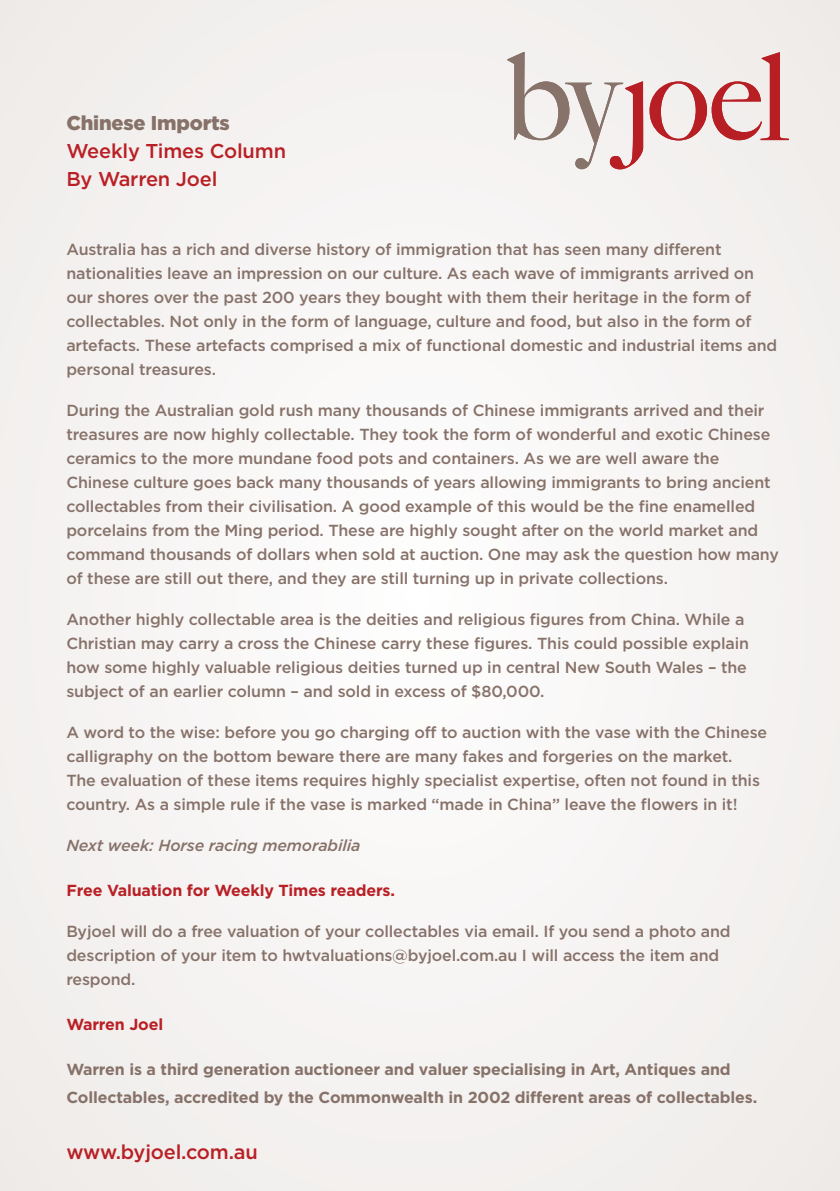
<style>
.page{position:relative;width:840px;height:1191px;background:#fff}
.page>*{position:absolute;margin:0;border:0;box-sizing:border-box;transform-origin:0 0}
.t1{font:500 20px/28px "Gotham";letter-spacing:-.01em;color:#b92025}
.t2{font:500 16px/24px "Gotham";letter-spacing:-.01em;color:#877269}
.t3{font:700 16px/28px "Gotham";letter-spacing:-.01em;color:#877269}
.t4{font:700 16px "Gotham";letter-spacing:-.01em;color:#b92026}
.t5{font:italic 500 16px "Gotham";letter-spacing:-.01em;color:#877269}
.s1{font-weight:900;color:#877269}
</style>
<div class="page">
<div style="left:0;top:0;width:839px;height:1191px;background:#f5f3f2"></div>
<svg style="left:507px;top:52px;width:135px;height:117px"></svg>
<svg style="left:649px;top:52px;width:139px;height:88px"></svg>
<p class="t1" style="left:66px;top:108px;width:221px"><span class="s1">Chinese Imports<br></span>Weekly Times Column<br>By Warren Joel</p>
<p class="t2" style="left:66px;top:236px;width:712px">Australia has a rich and diverse history of immigration that has seen many different nationalities leave an impression on our culture. As each wave of immigrants arrived on our shores over the past 200 years they bought with them their heritage in the form of collectables. Not only in the form of language, culture and food, but also in the form of artefacts. These artefacts comprised a mix of functional domestic and industrial items and personal treasures.</p>
<p class="t2" style="left:66px;top:397px;width:713px">During the Australian gold rush many thousands of Chinese immigrants arrived and their treasures are now highly collectable. They took the form of wonderful and exotic Chinese ceramics to the more mundane food pots and containers. As we are well aware the Chinese culture goes back many thousands of years allowing immigrants to bring ancient collectables from their civilisation. A good example of this would be the fine enamelled porcelains from the Ming period. These are highly sought after on the world market and command thousands of dollars when sold at auction. One may ask the question how many of these are still out there, and they are still turning up in private collections.</p>
<p class="t2" style="left:66px;top:606px;width:684px">Another highly collectable area is the deities and religious figures from China. While a Christian may carry a cross the Chinese carry these figures. This could possible explain how some highly valuable religious deities turned up in central New South Wales – the subject of an earlier column – and sold in excess of $80,000.</p>
<p class="t2" style="left:66px;top:719px;width:702px">A word to the wise: before you go charging off to auction with the vase with the Chinese calligraphy on the bottom beware there are many fakes and forgeries on the market.<br>The evaluation of these items requires highly specialist expertise, often not found in this country. As a simple rule if the vase is marked “made in China” leave the flowers in it!</p>
<p class="t5" style="left:66px;top:836px;width:295px">Next week: Horse racing memorabilia</p>
<p class="t4" style="left:66px;top:881px;width:330px">Free Valuation for Weekly Times readers.</p>
<p class="t2" style="left:66px;top:918px;width:665px">Byjoel will do a free valuation of your collectables via email. If you send a photo and description of your item to hwtvaluations@byjoel.com.au I will access the item and respond.</p>
<p class="t4" style="left:66px;top:1015px;width:98px">Warren Joel</p>
<p class="t3" style="left:66px;top:1054px;width:692px">Warren is a third generation auctioneer and valuer specialising in Art, Antiques and<br>Collectables, accredited by the Commonwealth in 2002 different areas of collectables.</p>
<p class="t1" style="left:66px;top:1137px;width:193px">www.byjoel.com.au</p>
</div>
